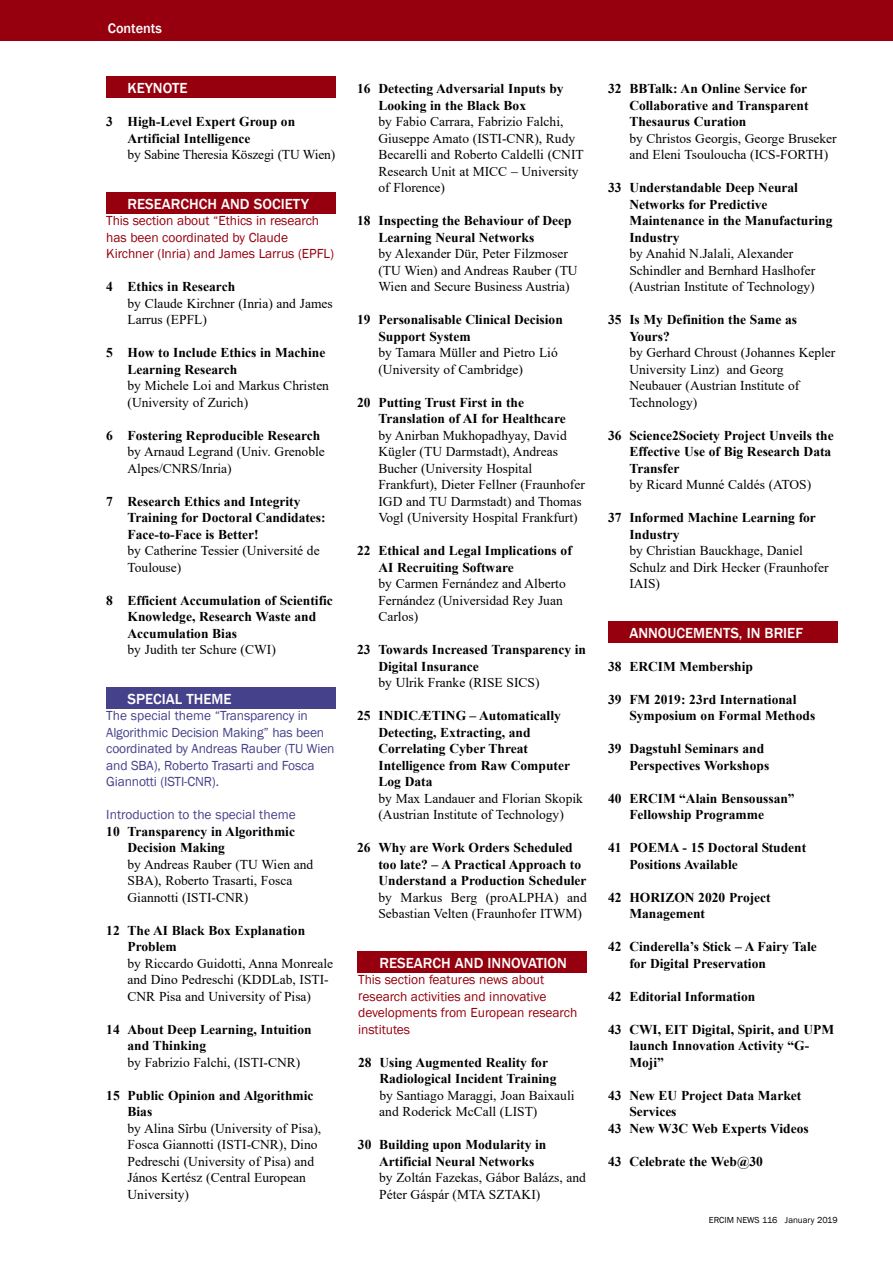
<style>
.page{position:relative;width:893px;height:1263px;background:#fff}
.page>*{position:absolute;margin:0;border:0;box-sizing:border-box;transform-origin:0 0}
.t1{font:500 15px "Franklin Gothic";color:#fff}
.t2{font:500 14.25px "Franklin Gothic";color:#fff}
.t3{font:700 13.5px/16.5px "Times New Roman";color:#000}
.t4{font:13.5px/16.5px "Times New Roman";color:#000}
.t5{font:13.5px/16.5px "Franklin Gothic";letter-spacing:-.005em;color:#96000e}
.t6{font:13.5px/16.5px "Franklin Gothic";letter-spacing:-.01em;color:#46418b}
.t7{font:9px "Franklin Gothic";color:#000}
</style>
<div class="page">
<div style="left:0;top:0;width:893px;height:41px;background:#96000e"></div>
<div style="left:106px;top:192px;width:230px;height:21px;background:#96000e"></div>
<div style="left:106px;top:77px;width:230px;height:21px;background:#96000e"></div>
<div style="left:106px;top:687px;width:230px;height:21px;background:#46418b"></div>
<div style="left:357px;top:951px;width:230px;height:21px;background:#96000e"></div>
<div style="left:608px;top:621px;width:230px;height:21px;background:#96000e"></div>
<p class="t2" style="left:108px;top:20px;width:56px">CONTENTS</p>
<p class="t1" style="left:128px;top:79px;width:61px">KEYNOTE</p>
<p class="t3" style="left:128px;top:113px;width:169px;text-indent:-21px">3 High-Level Expert Group on<br>Artificial Intelligence</p>
<p class="t4" style="left:128px;top:146px;width:209px">by Sabine Theresia Köszegi (TU Wien)</p>
<p class="t1" style="left:128px;top:195px;width:183px">RESEARCHCH AND SOCIETY</p>
<p class="t5" style="left:106px;top:212px;width:229px">This section about “Ethics in research has been coordinated by Claude<br>Kirchner (Inria) and James Larrus (EPFL)</p>
<p class="t3" style="left:106px;top:278px;width:130px">4 Ethics in Research</p>
<p class="t4" style="left:128px;top:295px;width:207px">by Claude Kirchner (Inria) and James<br>Larrus (EPFL)</p>
<p class="t3" style="left:128px;top:344px;width:199px;text-indent:-21px">5 How to Include Ethics in Machine<br>Learning Research</p>
<p class="t4" style="left:128px;top:377px;width:203px">by Michele Loi and Markus Christen (University of Zurich)</p>
<p class="t3" style="left:106px;top:427px;width:216px">6 Fostering Reproducible Research</p>
<p class="t4" style="left:128px;top:443px;width:199px">by Arnaud Legrand (Univ. Grenoble<br>Alpes/CNRS/Inria)</p>
<p class="t3" style="left:128px;top:493px;width:200px;text-indent:-21px">7 Research Ethics and Integrity<br>Training for Doctoral Candidates:<br>Face-to-Face is Better!</p>
<p class="t4" style="left:128px;top:542px;width:194px">by Catherine Tessier (Université de<br>Toulouse)</p>
<p class="t3" style="left:128px;top:592px;width:207px;text-indent:-21px">8 Efficient Accumulation of Scientific<br>Knowledge, Research Waste and<br>Accumulation Bias</p>
<p class="t4" style="left:128px;top:641px;width:150px">by Judith ter Schure (CWI)</p>
<p class="t1" style="left:128px;top:690px;width:105px">SPECIAL THEME</p>
<p class="t6" style="left:106px;top:707px;width:230px">The special theme “Transparency in Algorithmic Decision Making” has been coordinated by Andreas Rauber (TU Wien and SBA), Roberto Trasarti and Fosca Giannotti (ISTI-CNR).</p>
<p class="t6" style="left:106px;top:806px;width:191px">Introduction to the special theme</p>
<p class="t3" style="left:128px;top:823px;width:169px;text-indent:-21px">10 Transparency in Algorithmic<br>Decision Making</p>
<p class="t4" style="left:128px;top:856px;width:187px">by Andreas Rauber (TU Wien and<br>SBA), Roberto Trasarti, Fosca<br>Giannotti (ISTI-CNR)</p>
<p class="t3" style="left:128px;top:922px;width:179px;text-indent:-21px">12 The AI Black Box Explanation<br>Problem</p>
<p class="t4" style="left:128px;top:955px;width:207px">by Riccardo Guidotti, Anna Monreale and Dino Pedreschi (KDDLab, ISTI-<br>CNR Pisa and University of Pisa)</p>
<p class="t3" style="left:128px;top:1021px;width:186px;text-indent:-21px">14 About Deep Learning, Intuition and Thinking</p>
<p class="t4" style="left:128px;top:1054px;width:174px">by Fabrizio Falchi, (ISTI-CNR)</p>
<p class="t3" style="left:128px;top:1087px;width:187px;text-indent:-21px">15 Public Opinion and Algorithmic<br>Bias</p>
<p class="t4" style="left:128px;top:1120px;width:195px">by Alina Sîrbu (University of Pisa),<br>Fosca Giannotti (ISTI-CNR), Dino<br>Pedreschi (University of Pisa) and<br>János Kertész (Central European<br>University)</p>
<p class="t3" style="left:378px;top:80px;width:187px;text-indent:-21px">16 Detecting Adversarial Inputs by<br>Looking in the Black Box</p>
<p class="t4" style="left:378px;top:113px;width:207px">by Fabio Carrara, Fabrizio Falchi,<br>Giuseppe Amato (ISTI-CNR), Rudy<br>Becarelli and Roberto Caldelli (CNIT<br>Research Unit at MICC ‒ University of Florence)</p>
<p class="t3" style="left:378px;top:212px;width:195px;text-indent:-21px">18 Inspecting the Behaviour of Deep<br>Learning Neural Networks</p>
<p class="t4" style="left:378px;top:245px;width:201px">by Alexander Dür, Peter Filzmoser (TU Wien) and Andreas Rauber (TU<br>Wien and Secure Business Austria)</p>
<p class="t3" style="left:378px;top:311px;width:186px;text-indent:-21px">19 Personalisable Clinical Decision<br>Support System</p>
<p class="t4" style="left:378px;top:344px;width:181px">by Tamara Müller and Pietro Lió (University of Cambridge)</p>
<p class="t3" style="left:378px;top:394px;width:189px;text-indent:-21px">20 Putting Trust First in the<br>Translation of AI for Healthcare</p>
<p class="t4" style="left:378px;top:427px;width:208px">by Anirban Mukhopadhyay, David Kügler (TU Darmstadt), Andreas Bucher (University Hospital Frankfurt), Dieter Fellner (Fraunhofer IGD and TU Darmstadt) and Thomas Vogl (University Hospital Frankfurt)</p>
<p class="t3" style="left:378px;top:542px;width:195px;text-indent:-21px">22 Ethical and Legal Implications of<br>AI Recruiting Software</p>
<p class="t4" style="left:378px;top:575px;width:189px">by Carmen Fernández and Alberto<br>Fernández (Universidad Rey Juan<br>Carlos)</p>
<p class="t3" style="left:378px;top:641px;width:209px;text-indent:-21px">23 Towards Increased Transparency in<br>Digital Insurance</p>
<p class="t4" style="left:378px;top:674px;width:163px">by Ulrik Franke (RISE SICS)</p>
<p class="t3" style="left:378px;top:707px;width:193px;text-indent:-21px">25 INDICÆTING – Automatically<br>Detecting, Extracting, and<br>Correlating Cyber Threat<br>Intelligence from Raw Computer<br>Log Data</p>
<p class="t4" style="left:378px;top:790px;width:206px">by Max Landauer and Florian Skopik (Austrian Institute of Technology)</p>
<p class="t3" style="left:378px;top:839px;width:210px;text-indent:-21px">26 Why are Work Orders Scheduled too late? – A Practical Approach to<br>Understand a Production Scheduler</p>
<p class="t4" style="left:378px;top:889px;width:210px">by Markus Berg (proALPHA) and<br>Sebastian Velten (Fraunhofer ITWM)</p>
<p class="t1" style="left:380px;top:954px;width:189px">RESEARCH AND INNOVATION</p>
<p class="t5" style="left:358px;top:971px;width:221px">This section features news about research activities and innovative developments from European research institutes</p>
<p class="t3" style="left:379px;top:1054px;width:179px;text-indent:-21px">28 Using Augmented Reality for<br>Radiological Incident Training</p>
<p class="t4" style="left:379px;top:1087px;width:197px">by Santiago Maraggi, Joan Baixauli and Roderick McCall (LIST)</p>
<p class="t3" style="left:379px;top:1136px;width:169px;text-indent:-21px">30 Building upon Modularity in<br>Artificial Neural Networks</p>
<p class="t4" style="left:379px;top:1169px;width:208px">by Zoltán Fazekas, Gábor Balázs, and<br>Péter Gáspár (MTA SZTAKI)</p>
<p class="t3" style="left:629px;top:80px;width:181px;text-align:justify;text-indent:-21px">32 BBTalk: An Online Service for Collaborative and Transparent Thesaurus Curation</p>
<p class="t4" style="left:629px;top:130px;width:209px">by Christos Georgis, George Bruseker and Eleni Tsouloucha (ICS-FORTH)</p>
<p class="t3" style="left:629px;top:179px;width:205px;text-indent:-21px">33 Understandable Deep Neural<br>Networks for Predictive<br>Maintenance in the Manufacturing<br>Industry</p>
<p class="t4" style="left:629px;top:245px;width:187px">by Anahid N.Jalali, Alexander<br>Schindler and Bernhard Haslhofer (Austrian Institute of Technology)</p>
<p class="t3" style="left:629px;top:311px;width:169px;text-indent:-21px">35 Is My Definition the Same as<br>Yours?</p>
<p class="t4" style="left:629px;top:344px;width:208px">by Gerhard Chroust (Johannes Kepler<br>University Linz) and Georg<br>Neubauer (Austrian Institute of<br>Technology)</p>
<p class="t3" style="left:629px;top:427px;width:206px;text-indent:-21px">36 Science2Society Project Unveils the<br>Effective Use of Big Research Data<br>Transfer</p>
<p class="t4" style="left:629px;top:476px;width:183px">by Ricard Munné Caldés (ATOS)</p>
<p class="t3" style="left:629px;top:509px;width:188px;text-indent:-21px">37 Informed Machine Learning for<br>Industry</p>
<p class="t4" style="left:629px;top:542px;width:201px">by Christian Bauckhage, Daniel<br>Schulz and Dirk Hecker (Fraunhofer<br>IAIS)</p>
<p class="t1" style="left:629px;top:624px;width:175px">ANNOUCEMENTS, IN BRIEF</p>
<p class="t3" style="left:608px;top:658px;width:146px">38 ERCIM Membership</p>
<p class="t3" style="left:629px;top:691px;width:187px;text-indent:-21px">39 FM 2019: 23rd International<br>Symposium on Formal Methods</p>
<p class="t3" style="left:629px;top:740px;width:141px;text-indent:-21px">39 Dagstuhl Seminars and<br>Perspectives Workshops</p>
<p class="t3" style="left:629px;top:790px;width:167px;text-indent:-21px">40 ERCIM “Alain Bensoussan”<br>Fellowship Programme</p>
<p class="t3" style="left:629px;top:839px;width:178px;text-indent:-21px">41 POEMA - 15 Doctoral Student<br>Positions Available</p>
<p class="t3" style="left:629px;top:889px;width:143px;text-indent:-21px">42 HORIZON 2020 Project<br>Management</p>
<p class="t3" style="left:629px;top:938px;width:189px;text-indent:-21px">42 Cinderella’s Stick ‒ A Fairy Tale for Digital Preservation</p>
<p class="t3" style="left:608px;top:988px;width:149px">42 Editorial Information</p>
<p class="t3" style="left:629px;top:1021px;width:206px;text-indent:-21px">43 CWI, EIT Digital, Spirit, and UPM launch Innovation Activity “G-<br>Moji”</p>
<p class="t3" style="left:608px;top:1087px;width:195px">43 New EU Project Data Market</p>
<p class="t3" style="left:629px;top:1103px;width:49px">Services</p>
<p class="t3" style="left:608px;top:1120px;width:202px">43 New W3C Web Experts Videos</p>
<p class="t3" style="left:608px;top:1153px;width:156px">43 Celebrate the Web@30</p>
<p class="t7" style="left:709px;top:1214px;width:130px">ERCIM NEWS 116 January 2019</p>
</div>
